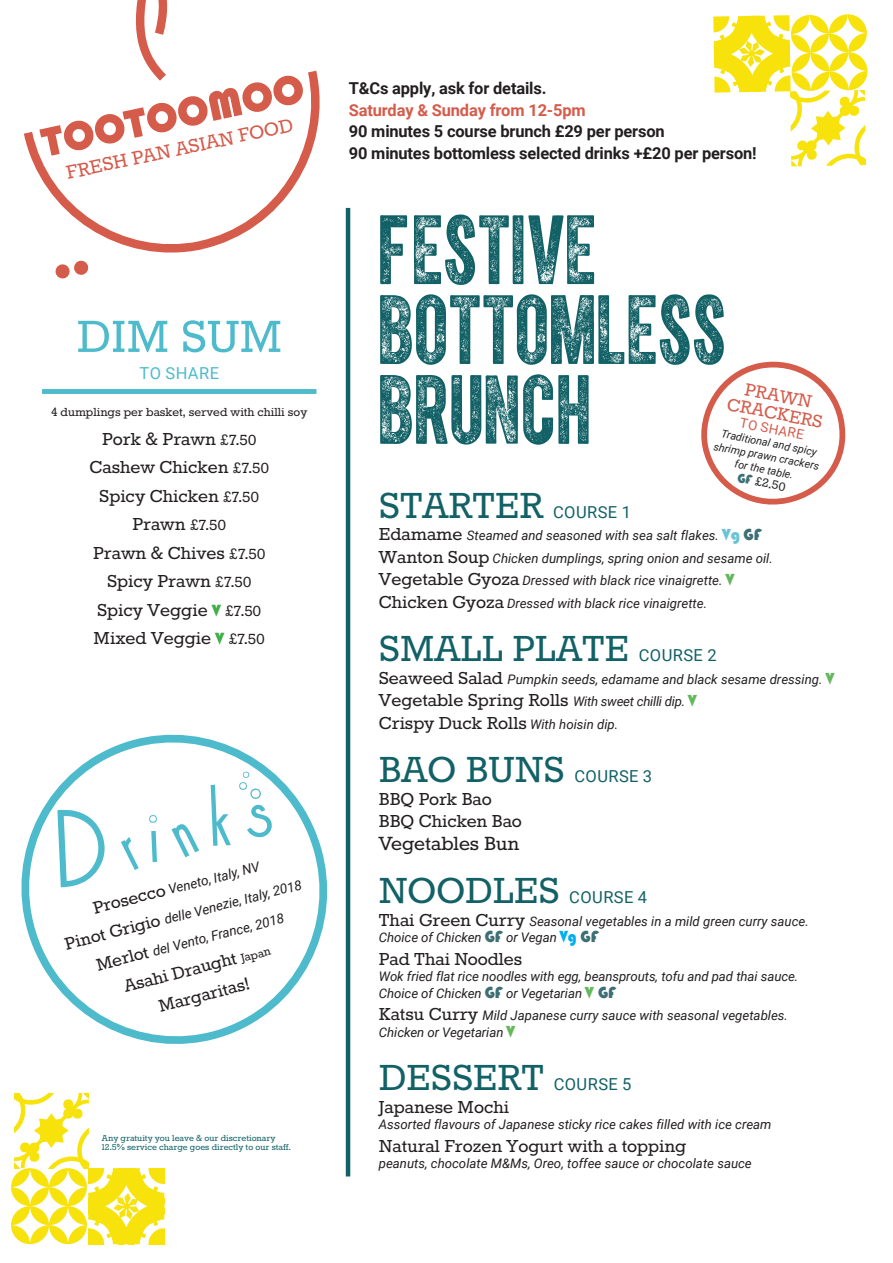
<style>
.page{position:relative;width:893px;height:1263px;background:#fff}
.page>*{position:absolute;margin:0;border:0;box-sizing:border-box;transform-origin:0 0}
.t1{font:103.35px "Cocktail Bubbly";color:#4dbbcc}
.t2{font:91.5px/79.8px "Cpl Kirkwood";color:#126166}
.t3{font:55.2px "Rokkitt";color:#4dbbcc}
.t4{font:44.55px "Rokkitt";color:#126166}
.t5{font:23.4px "Rokkitt";color:#231f20}
.t6{font:23.25px "Rokkitt";color:#d55b4b}
.t7{font:21.75px/17.7px "Rokkitt";color:#d55b4b;text-align:center}
.t8{font:21.3px/28.5px "Rokkitt";color:#231f20}
.t9{font:21px/28px "Rokkitt";color:#231f20;text-align:center}
.t10{font:700 16.5px/21.9px "Roboto";letter-spacing:-.01em;color:#231f20}
.t11{font:16.5px "Roboto";letter-spacing:.025em;color:#126166}
.t12{font:700 16.5px "Roboto";letter-spacing:-.01em;color:#d55b4b}
.t13{font:16.5px "Roboto";letter-spacing:.025em;color:#4dbbcc}
.t14{font:14.7px "Rokkitt";color:#231f20}
.t15{font:14.4px "Rokkitt";color:#231f20}
.t16{font:italic 13.5px/27.9px "Roboto";color:#231f20;text-align:center}
.t17{font:13.5px "Roboto";color:#d55b4b}
.t18{font:italic 13.2px/22.5px "Roboto";color:#231f20}
.t19{font:italic 10.8px/13.5px "Roboto";color:#231f20;text-align:center}
.t20{font:10.5px/9.1px "Rokkitt";color:#126166}
.s1{font-size:18px}
.s2{font-family:"Bauhaus 93";font-size:16.65px;color:#40ae49}
.s3{font-family:"Rokkitt";font-style:normal;font-size:21px}
.s4{font-size:14.25px}
.s5{font-family:"Bauhaus 93";font-size:13.5px;color:#3d6f74}
.s6{font-family:"Rokkitt";font-style:normal;font-size:21.3px}
.s7{font-family:"Bauhaus 93";font-style:normal;font-size:16.5px;color:#6ac3d2}
.s8{font-family:"Bauhaus 93";font-style:normal;font-size:16.5px;color:#3d6f74}
.s9{font-family:"Bauhaus 93";font-style:normal;font-size:16.5px;color:#65b75d}
.s10{font-family:"Roboto";font-style:italic;font-size:13.2px}
.s11{font-family:"Bauhaus 93";font-size:16.5px;color:#65b75d}
.s12{font-family:"Bauhaus 93";font-style:normal;font-size:16.5px;color:#00aeef}
</style>
<div class="page">
<svg style="left:55px;top:267px;width:34px;height:12px"></svg>
<svg style="left:24px;top:71px;width:296px;height:196px"></svg>
<svg style="left:39px;top:0;width:264px;height:156px"></svg>
<svg style="left:713px;top:14px;width:155px;height:152px"></svg>
<svg style="left:11px;top:1093px;width:153px;height:151px"></svg>
<svg style="left:21px;top:734px;width:307px;height:310px"></svg>
<div style="left:42px;top:389px;width:274px;height:5px;background:#4dbbcc"></div>
<hr style="left:346px;top:208px;width:4px;height:968px;background:#126166">
<svg style="left:701px;top:361px;width:145px;height:144px"></svg>
<h3 class="t6" style="left:64px;top:162px;width:233px;rotate:-12deg">FRESH PAN ASIAN FOOD</h3>
<h3 class="t3" style="left:77px;top:311px;width:207px">DIM SUM</h3>
<p class="t13" style="left:140px;top:364px;width:81px">TO SHARE</p>
<p class="t15" style="left:51px;top:406px;width:257px">4 dumplings per basket, served with chilli soy</p>
<h3 class="t8" style="left:89px;top:425px;width:181px;text-align:center">Pork &amp; Prawn <span class="s1">£7.50<br></span>Cashew Chicken <span class="s1">£7.50<br></span>Spicy Chicken <span class="s1">£7.50<br></span>Prawn <span class="s1">£7.50<br></span>Prawn &amp; Chives <span class="s1">£7.50<br></span>Spicy Prawn <span class="s1">£7.50<br></span>Spicy Veggie <span class="s2">V</span> <span class="s1">£7.50<br></span>Mixed Veggie <span class="s2">V</span> <span class="s1">£7.50</span></h3>
<h1 class="t1" style="left:30px;top:794px;width:240px;rotate:-14deg">Drinks</h1>
<p class="t16" style="left:55px;top:906px;width:245px;rotate:-15deg"><span class="s3">Prosecco</span> Veneto, Italy, NV<br><span class="s3">Pinot Grigio</span> delle Venezie, Italy, 2018<br><span class="s3">Merlot</span> del Vento, France, 2018</p>
<h3 class="t9" style="left:121px;top:974px;width:152px;rotate:-15deg">Asahi Draught <span class="s4">Japan<br></span>Margaritas!</h3>
<p class="t20" style="left:102px;top:1134px;width:190px">Any gratuity you leave &amp; our discretionary<br>12.5% service charge goes directly to our staff.</p>
<p class="t10" style="left:349px;top:77px;width:199px">T&amp;Cs apply, ask for details.</p>
<p class="t12" style="left:349px;top:100px;width:238px">Saturday &amp; Sunday from 12-5pm</p>
<p class="t10" style="left:349px;top:121px;width:409px">90 minutes 5 course brunch £29 per person<br>90 minutes bottomless selected drinks +£20 per person!</p>
<h2 class="t2" style="left:378px;top:221px;width:349px">FESTIVE<br>BOTTOMLESS<br>BRUNCH</h2>
<h3 class="t7" style="left:732px;top:378px;width:98px;rotate:11deg">PRAWN<br>CRACKERS</h3>
<p class="t17" style="left:741px;top:415px;width:66px;rotate:11deg">TO SHARE</p>
<p class="t19" style="left:718px;top:426px;width:109px;rotate:11deg">Traditional and spicy shrimp prawn crackers for the table.</p>
<p class="t14" style="left:739px;top:471px;width:50px;rotate:11deg"><span class="s5">GF</span> £2.50</p>
<h3 class="t4" style="left:379px;top:485px;width:166px">STARTER</h3>
<p class="t11" style="left:553px;top:503px;width:79px">COURSE 1</p>
<p class="t18" style="left:379px;top:525px;width:395px"><span class="s6">Edamame</span> Steamed and seasoned with sea salt flakes. <span class="s7">Vg</span> <span class="s8">GF </span><span class="s6">Wanton Soup</span> Chicken dumplings, spring onion and sesame oil.<br><span class="s6">Vegetable Gyoza</span> Dressed with black rice vinaigrette. <span class="s9">V </span><span class="s6">Chicken Gyoza</span> Dressed with black rice vinaigrette.</p>
<h3 class="t4" style="left:379px;top:628px;width:252px">SMALL PLATE</h3>
<p class="t11" style="left:639px;top:646px;width:79px">COURSE 2</p>
<p class="t18" style="left:379px;top:668px;width:457px"><span class="s6">Seaweed Salad</span> Pumpkin seeds, edamame and black sesame dressing. <span class="s9">V</span></p>
<h3 class="t8" style="left:379px;top:690px;width:319px;line-height:22.5px">Vegetable Spring Rolls <span class="s10">With sweet chilli dip.</span> <span class="s11">V<br></span>Crispy Duck Rolls <span class="s10">With hoisin dip.</span></h3>
<h3 class="t4" style="left:379px;top:749px;width:187px">BAO BUNS</h3>
<p class="t11" style="left:574px;top:767px;width:79px">COURSE 3</p>
<h3 class="t8" style="left:379px;top:788px;width:145px;line-height:22.5px">BBQ Pork Bao<br>BBQ Chicken Bao</h3>
<h3 class="t5" style="left:379px;top:832px;width:142px">Vegetables Bun</h3>
<h3 class="t4" style="left:379px;top:870px;width:182px">NOODLES</h3>
<p class="t11" style="left:569px;top:888px;width:79px">COURSE 4</p>
<p class="t18" style="left:379px;top:913px;width:431px;line-height:16.5px"><span class="s6">Thai Green Curry</span> Seasonal vegetables in a mild green curry sauce.<br>Choice of Chicken <span class="s8">GF</span> or Vegan <span class="s12">Vg</span> <span class="s8">GF</span></p>
<h3 class="t8" style="left:379px;top:945px;width:145px">Pad Thai Noodles</h3>
<p class="t18" style="left:379px;top:968px;width:421px;line-height:16.5px">Wok fried flat rice noodles with egg, beansprouts, tofu and pad thai sauce.<br>Choice of Chicken <span class="s8">GF</span> or Vegetarian <span class="s9">V</span> <span class="s8">GF</span></p>
<p class="t18" style="left:379px;top:1007px;width:411px;line-height:16.5px"><span class="s6">Katsu Curry</span> Mild Japanese curry sauce with seasonal vegetables.<br>Chicken or Vegetarian <span class="s9">V</span></p>
<h3 class="t4" style="left:379px;top:1057px;width:167px">DESSERT</h3>
<p class="t11" style="left:554px;top:1075px;width:79px">COURSE 5</p>
<h3 class="t8" style="left:379px;top:1093px;width:132px">Japanese Mochi</h3>
<p class="t18" style="left:379px;top:1113px;width:394px">Assorted flavours of Japanese sticky rice cakes filled with ice cream</p>
<h3 class="t8" style="left:379px;top:1132px;width:309px">Natural Frozen Yogurt with a topping</h3>
<p class="t18" style="left:379px;top:1152px;width:374px">peanuts, chocolate M&amp;Ms, Oreo, toffee sauce or chocolate sauce</p>
</div>
